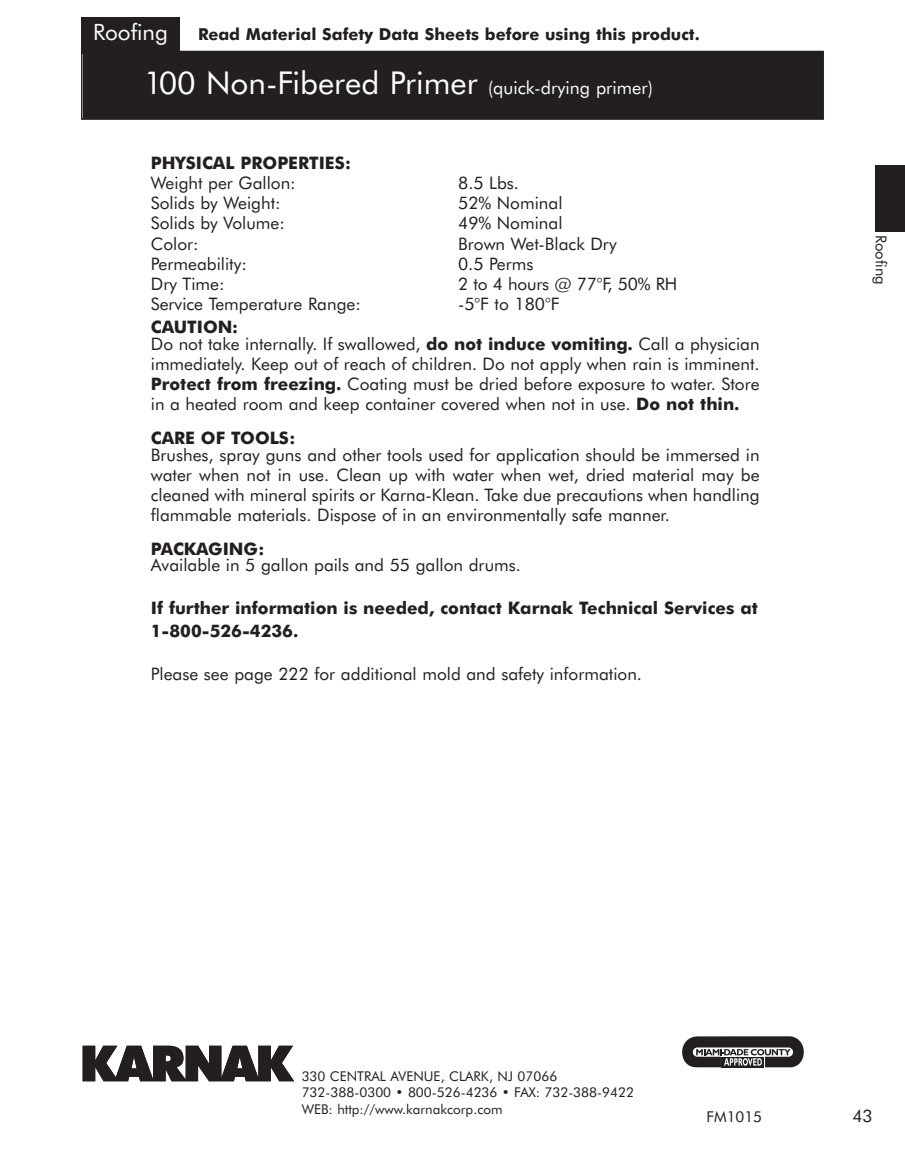
<style>
.page{position:relative;width:905px;height:1161px;background:#fff}
.page>*{position:absolute;margin:0;border:0;box-sizing:border-box;transform-origin:0 0}
.t1{font:31.5px "Futura BT";color:#fff}
.t2{font:22.5px "Futura BT";color:#fff}
.t3{font:17.25px/20.2px "Futura BT";color:#231f20;text-align:justify}
.t4{font:700 17.25px/22.5px "Futura BT";color:#231f20}
.t5{font:700 16.5px "Futura BT";color:#231f20}
.t6{font:15px "Futura BT";color:#231f20}
.t7{font:13.5px/16.2px "Futura BT";color:#231f20}
.s1{font-size:18px}
.s2{font-weight:700}
</style>
<div class="page">
<div style="left:82px;top:52px;width:740px;height:66px;background:#231f20"></div>
<div style="left:81px;top:51px;width:743px;height:69px;border:2px solid #231f20"></div>
<div style="left:81px;top:18px;width:99px;height:36px;background:#231f20"></div>
<div style="left:874px;top:165px;width:30px;height:66px;background:#231f20"></div>
<svg style="left:83px;top:1046px;width:211px;height:35px"></svg>
<svg style="left:682px;top:1036px;width:121px;height:31px;background:#5b5859"></svg>
<h2 class="t2" style="left:93px;top:23px;width:76px">Roofing</h2>
<p class="t5" style="left:198px;top:27px;width:503px">Read Material Safety Data Sheets before using this product.</p>
<h1 class="t1" style="left:144px;top:70px;width:510px">100 Non-Fibered Primer <span class="s1">(quick-drying primer)</span></h1>
<p class="t4" style="left:151px;top:153px;width:201px">PHYSICAL PROPERTIES:</p>
<p class="t3" style="left:151px;top:174px;width:146px">Weight per Gallon:</p>
<p class="t3" style="left:458px;top:174px;width:62px">8.5 Lbs.</p>
<p class="t3" style="left:151px;top:194px;width:131px">Solids by Weight:</p>
<p class="t3" style="left:458px;top:194px;width:106px">52% Nominal</p>
<p class="t3" style="left:151px;top:215px;width:136px">Solids by Volume:</p>
<p class="t3" style="left:458px;top:215px;width:106px">49% Nominal</p>
<p class="t3" style="left:151px;top:235px;width:49px">Color:</p>
<p class="t3" style="left:458px;top:235px;width:160px">Brown Wet-Black Dry</p>
<p class="t3" style="left:151px;top:255px;width:97px">Permeability:</p>
<p class="t3" style="left:458px;top:255px;width:77px">0.5 Perms</p>
<p class="t3" style="left:151px;top:275px;width:75px">Dry Time:</p>
<p class="t3" style="left:458px;top:275px;width:220px">2 to 4 hours @ 77°F, 50% RH</p>
<p class="t3" style="left:151px;top:296px;width:211px">Service Temperature Range:</p>
<p class="t3" style="left:458px;top:296px;width:103px">-5°F to 180°F</p>
<p class="t3" style="left:151px;top:320px;width:610px;line-height:16.8px"><span class="s2">CAUTION:<br></span>Do not take internally. If swallowed, <span class="s2">do not induce vomiting.</span> Call a physician</p>
<p class="t3" style="left:151px;top:355px;width:610px">immediately. Keep out of reach of children. Do not apply when rain is imminent.<br><span class="s2">Protect from freezing.</span> Coating must be dried before exposure to water. Store in a heated room and keep container covered when not in use. <span class="s2">Do not thin.</span></p>
<p class="t4" style="left:151px;top:428px;width:146px">CARE OF TOOLS:</p>
<p class="t3" style="left:151px;top:446px;width:610px">Brushes, spray guns and other tools used for application should be immersed in water when not in use. Clean up with water when wet, dried material may be cleaned with mineral spirits or Karna-Klean. Take due precautions when handling flammable materials. Dispose of in an environmentally safe manner.</p>
<p class="t4" style="left:151px;top:539px;width:115px">PACKAGING:</p>
<p class="t3" style="left:151px;top:557px;width:371px">Available in 5 gallon pails and 55 gallon drums.</p>
<p class="t4" style="left:151px;top:598px;width:608px">If further information is needed, contact Karnak Technical Services at<br>1-800-526-4236.</p>
<p class="t3" style="left:151px;top:665px;width:492px">Please see page 222 for additional mold and safety information.</p>
<p class="t6" style="left:887px;top:235px;width:51px;rotate:90deg">Roofing</p>
<p class="t7" style="left:302px;top:1069px;width:334px">330 CENTRAL AVENUE, CLARK, NJ 07066<br>732-388-0300 • 800-526-4236 • FAX: 732-388-9422<br>WEB: http://www.karnakcorp.com</p>
<p class="t6" style="left:706px;top:1111px;width:57px">FM1015</p>
<p class="t3" style="left:852px;top:1107px;width:22px">43</p>
</div>
